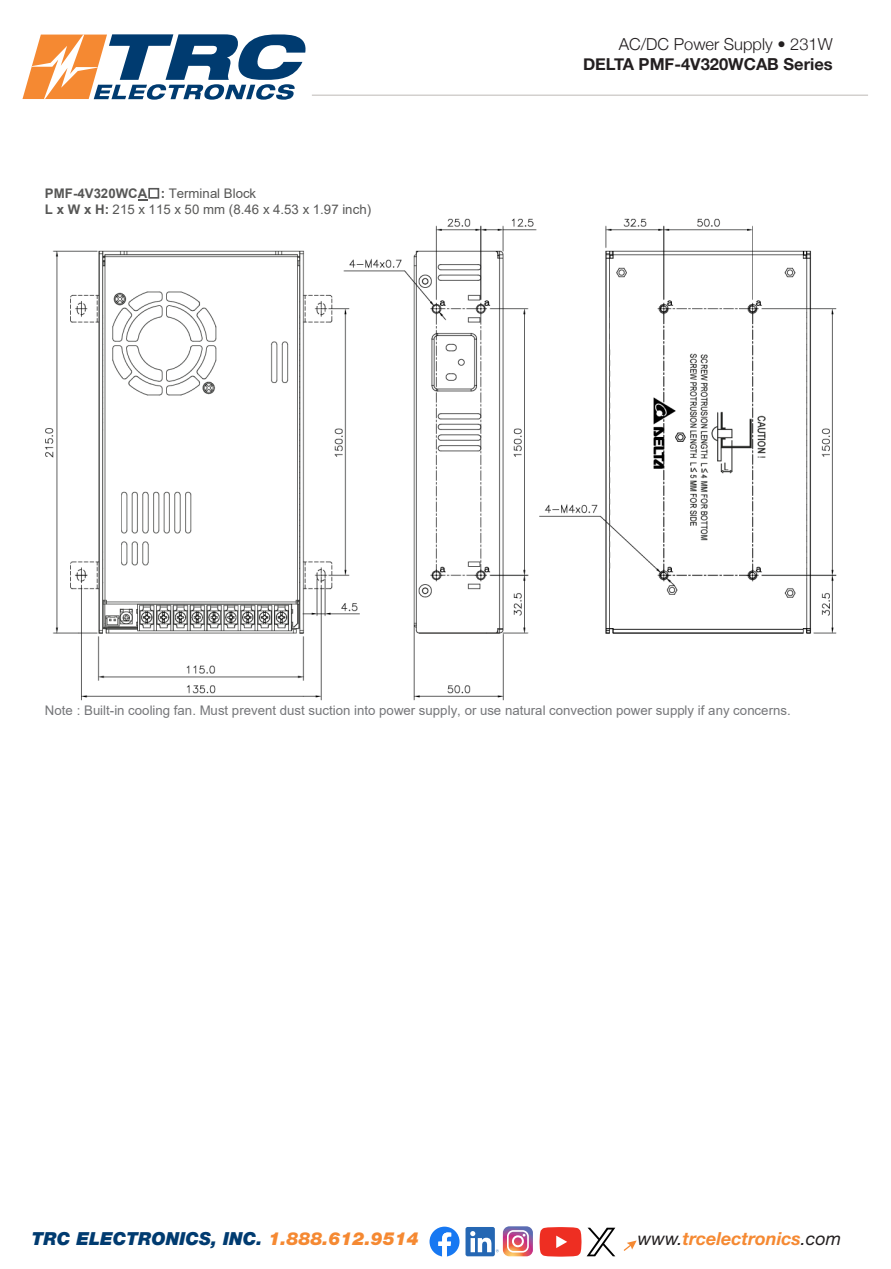
<style>
.page{position:relative;width:891px;height:1269px;background:#fff}
.page>*{position:absolute;margin:0;border:0;box-sizing:border-box;transform-origin:0 0}
.t1{font:italic 900 18px "Helvetica Neue LT Std";color:#003b70}
.t2{font:italic 700 18px "Helvetica Neue LT Std";color:#f58932}
.t3{font:700 16.5px "Helvetica Neue";color:#231f20}
.t4{font:300 16.5px "Helvetica Neue";color:#231f20}
.t5{font:13.2px "Arial";letter-spacing:.005em;color:#757679}
.t6{font:13.2px/15.9px "Arial";letter-spacing:.005em;color:#575756}
.s1{font-weight:700}
.s2{font-family:"MS Gothic"}
.s3{color:#f58932}
.s4{font-weight:400;color:#231f20}
</style>
<div class="page">
<hr style="left:312px;top:94px;width:556px;height:2px;background:#d3d0ce">
<svg style="left:624px;top:1240px;width:13px;height:11px"></svg>
<svg style="left:22px;top:34px;width:284px;height:66px"></svg>
<svg style="left:430px;top:1227px;width:30px;height:30px"></svg>
<div style="left:466px;top:1227px;width:29px;height:29px;background:#2567b3;border-radius:2px"></div>
<svg style="left:470px;top:1226px;width:63px;height:30px"></svg>
<svg style="left:540px;top:1227px;width:75px;height:30px"></svg>
<img style="left:45px;top:218px;width:792px;height:483px">
<p class="t6" style="left:45px;top:185px;width:328px"><span class="s1">PMF-4V320WCA</span><span class="s2">☐</span><span class="s1">:</span> Terminal Block<br><span class="s1">L x W x H:</span> 215 x 115 x 50 mm (8.46 x 4.53 x 1.97 inch)</p>
<p class="t4" style="left:619px;top:31px;width:215px">AC/DC Power Supply • 231W</p>
<p class="t3" style="left:583px;top:51px;width:251px">DELTA PMF-4V320WCAB Series</p>
<p class="t5" style="left:45px;top:702px;width:747px">Note : Built-in cooling fan. Must prevent dust suction into power supply, or use natural convection power supply if any concerns.</p>
<p class="t1" style="left:32px;top:1227px;width:388px">TRC ELECTRONICS, INC. <span class="s3">1.888.612.9514</span></p>
<p class="t2" style="left:638px;top:1227px;width:205px"><span class="s4">www.</span>trcelectronics<span class="s4">.com</span></p>
</div>
